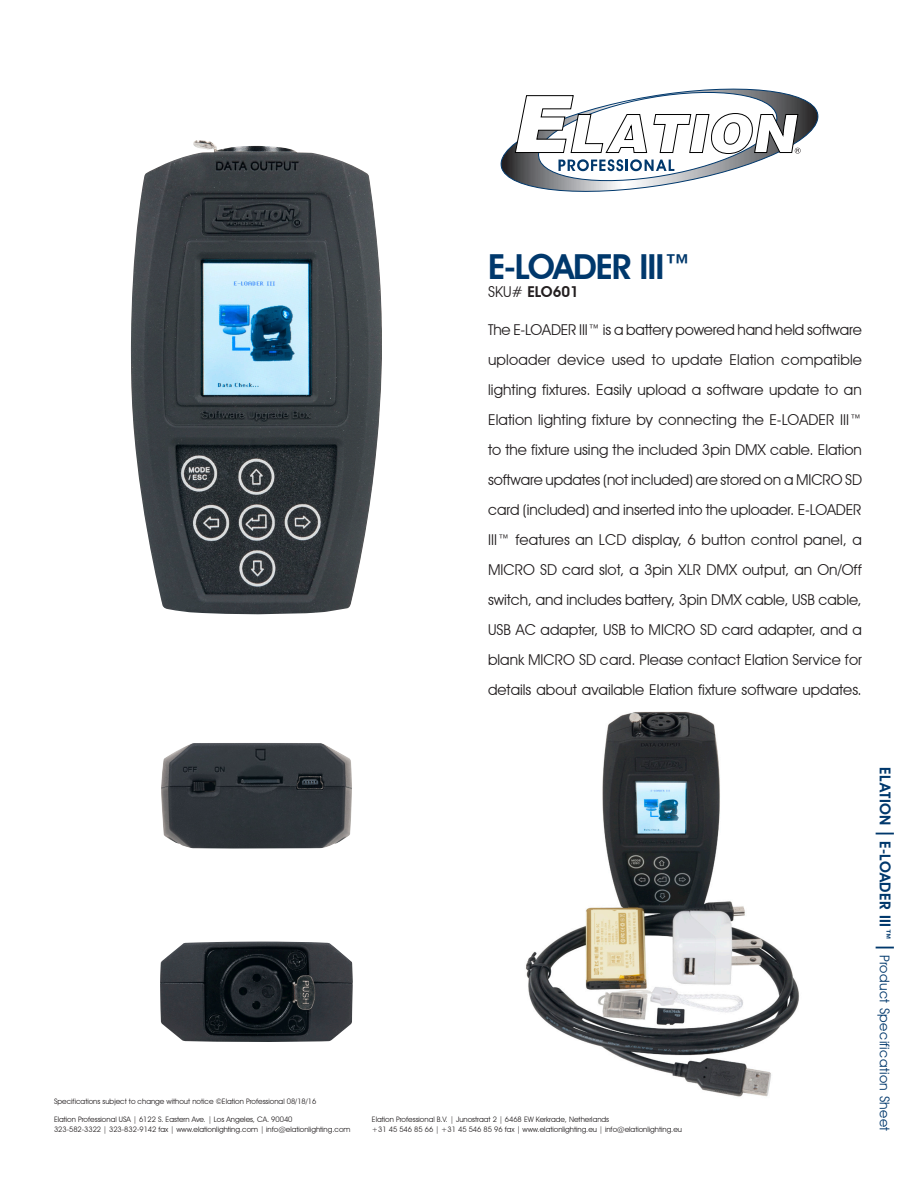
<style>
.page{position:relative;width:918px;height:1188px;background:#fff}
.page>*{position:absolute;margin:0;border:0;box-sizing:border-box;transform-origin:0 0}
.t1{font:600 34.5px "Avant Garde IT Cby BT";letter-spacing:-.03em;color:#00386c}
._02__Features_F2{font:15px/30px "Avant Garde IT Cby BT";color:#231f20;text-align:justify}
.t2{font:600 15px "Avant Garde IT Cby BT";color:#231f20}
.t3{font:13.5px "Avant Garde IT Cby BT";letter-spacing:.03em;color:#00386c}
.t4{font:7.5px "Avant Garde IT Cby BT";color:#231f20}
.s1{font-weight:400}
.s2{font-weight:600;font-size:15px}
.s3{font-size:25.5px}
</style>
<div class="page">
<svg style="left:500px;top:88px;width:319px;height:104px"></svg>
<img style="left:161px;top:743px;width:191px;height:106px">
<img style="left:130px;top:140px;width:252px;height:475px">
<img style="left:525px;top:711px;width:274px;height:386px">
<img style="left:160px;top:942px;width:193px;height:100px">
<p class="t1" style="left:488px;top:246px;width:205px">E-LOADER III™</p>
<p class="t2" style="left:488px;top:283px;width:92px"><span class="s1">SKU#</span> ELO601</p>
<p class="_02__Features_F2" style="left:488px;top:314px;width:376px">The E-LOADER III™ is a battery powered hand held software uploader device used to update Elation compatible lighting fixtures. Easily upload a software update to an Elation lighting fixture by connecting the E-LOADER III™ to the fixture using the included 3pin DMX cable. Elation software updates (not included) are stored on a MICRO SD card (included) and inserted into the uploader. E-LOADER III™ features an LCD display, 6 button control panel, a MICRO SD card slot, a 3pin XLR DMX output, an On/Off switch, and includes battery, 3pin DMX cable, USB cable, USB AC adapter, USB to MICRO SD card adapter, and a blank MICRO SD card. Please contact Elation Service for details about available Elation fixture software updates.</p>
<p class="t4" style="left:54px;top:1097px;width:264px">Specifications subject to change without notice ©Elation Professional 08/18/16</p>
<p class="t4" style="left:54px;top:1114px;width:240px">Elation Professional USA | 6122 S. Eastern Ave. | Los Angeles, CA. 90040</p>
<p class="t4" style="left:54px;top:1125px;width:298px">323-582-3322 | 323-832-9142 fax | www.elationlighting.com | info@elationlighting.com</p>
<p class="t4" style="left:372px;top:1115px;width:239px">Elation Professional B.V. | Junostraat 2 | 6468 EW Kerkrade, Netherlands</p>
<p class="t4" style="left:372px;top:1125px;width:312px">+31 45 546 85 66 | +31 45 546 85 96 fax | www.elationlighting.eu | info@elationlighting.eu</p>
<p class="t3" style="left:893px;top:767px;width:365px;rotate:90deg"><span class="s2">ELATION</span> <span class="s3">I</span> <span class="s2">E-LOADER III™</span> <span class="s3">I</span> Product Specification Sheet</p>
</div>
